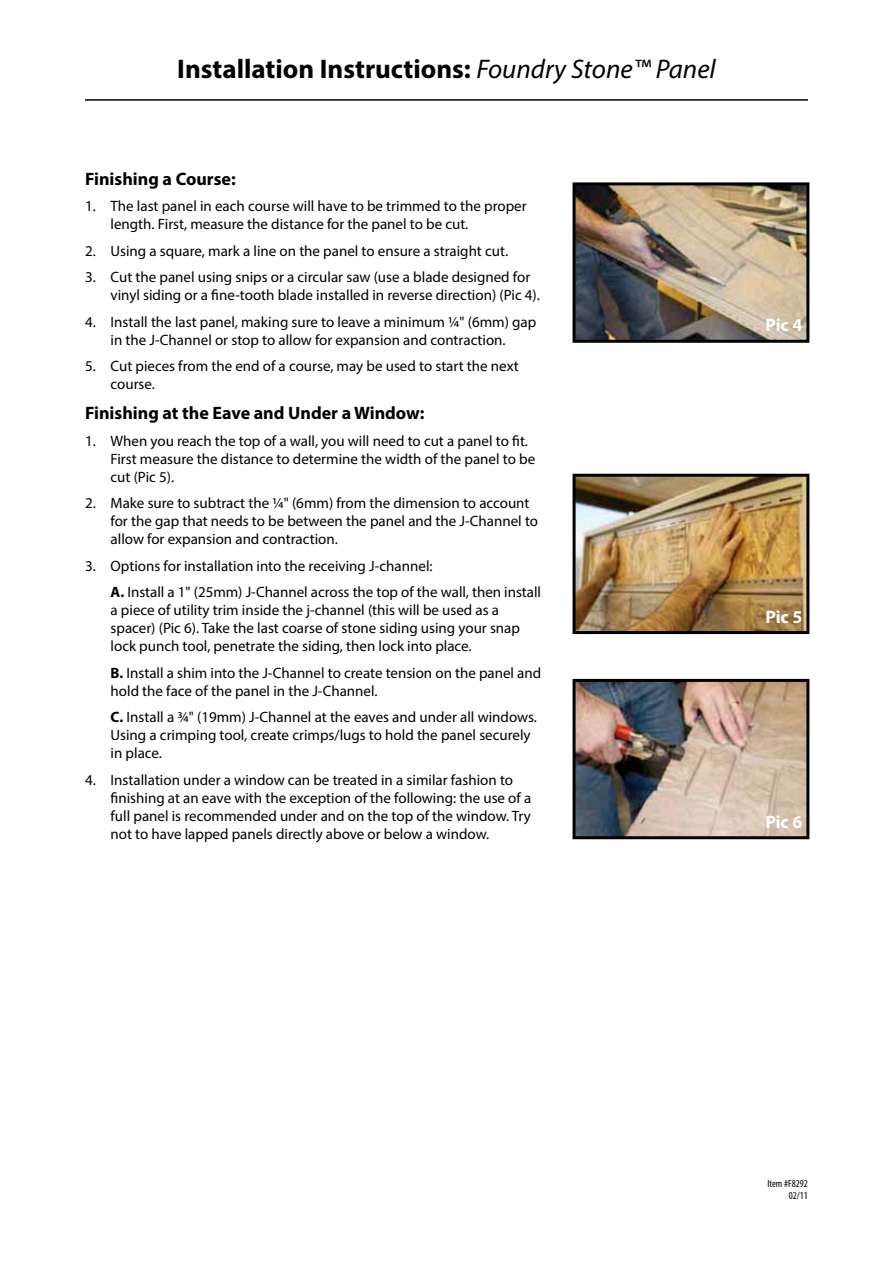
<style>
.page{position:relative;width:893px;height:1263px;background:#fff}
.page>*{position:absolute;margin:0;border:0;box-sizing:border-box;transform-origin:0 0}
.t1{font:700 27px "Myriad Pro";color:#000}
.t2{font:700 18px "Myriad Pro";color:#000}
.t3{font:700 18px "Myriad Pro";letter-spacing:-.005em;color:#fff}
.t4{font:15px/18px "Myriad Pro";color:#000}
.t5{font:condensed 10.5px/12.6px "Myriad Pro";color:#000;text-align:right}
.s1{font-weight:400;font-style:italic}
.s2{font-weight:700}
</style>
<div class="page">
<hr style="left:85px;top:99px;width:723px;height:2px;background:#000">
<img style="left:577px;top:186px;width:228px;height:153px">
<div style="left:573px;top:182px;width:236px;height:161px;border:3px solid #000"></div>
<img style="left:577px;top:683px;width:228px;height:152px">
<div style="left:573px;top:679px;width:236px;height:160px;border:3px solid #000"></div>
<img style="left:577px;top:478px;width:228px;height:152px">
<div style="left:573px;top:474px;width:236px;height:160px;border:3px solid #000"></div>
<h1 class="t1" style="left:177px;top:51px;width:540px">Installation Instructions: <span class="s1">Foundry Stone™ Panel</span></h1>
<p class="t2" style="left:85px;top:167px;width:152px">Finishing a Course:</p>
<p class="t4" style="left:111px;top:197px;width:418px;text-indent:-26px">1. The last panel in each course will have to be trimmed to the proper length. First, measure the distance for the panel to be cut.</p>
<p class="t4" style="left:85px;top:241px;width:425px">2. Using a square, mark a line on the panel to ensure a straight cut.</p>
<p class="t4" style="left:111px;top:268px;width:431px;text-indent:-26px">3. Cut the panel using snips or a circular saw (use a blade designed for vinyl siding or a fine-tooth blade installed in reverse direction) (Pic 4).</p>
<p class="t4" style="left:85px;top:312px;width:453px;text-align:center">4. Install the last panel, making sure to leave a minimum ¼" (6mm) gap in the J-Channel or stop to allow for expansion and contraction.</p>
<p class="t4" style="left:111px;top:357px;width:410px;text-indent:-26px">5. Cut pieces from the end of a course, may be used to start the next course.</p>
<p class="t2" style="left:85px;top:401px;width:341px">Finishing at the Eave and Under a Window:</p>
<p class="t4" style="left:111px;top:432px;width:426px;text-indent:-26px">1. When you reach the top of a wall, you will need to cut a panel to fit.<br>First measure the distance to determine the width of the panel to be cut (Pic 5).</p>
<p class="t4" style="left:111px;top:494px;width:429px;text-indent:-26px">2. Make sure to subtract the ¼" (6mm) from the dimension to account for the gap that needs to be between the panel and the J-Channel to allow for expansion and contraction.</p>
<p class="t4" style="left:111px;top:552px;width:432px;line-height:26.5px;text-indent:-26px">3. Options for installation into the receiving J-channel:<br><span class="s2">A.</span> Install a 1" (25mm) J-Channel across the top of the wall, then install</p>
<p class="t4" style="left:111px;top:601px;width:411px">a piece of utility trim inside the j-channel (this will be used as a spacer) (Pic 6). Take the last coarse of stone siding using your snap lock punch tool, penetrate the siding, then lock into place.</p>
<p class="t4" style="left:111px;top:664px;width:432px"><span class="s2">B.</span> Install a shim into the J-Channel to create tension on the panel and hold the face of the panel in the J-Channel.</p>
<p class="t4" style="left:111px;top:708px;width:428px"><span class="s2">C.</span> Install a ¾" (19mm) J-Channel at the eaves and under all windows.<br>Using a crimping tool, create crimps/lugs to hold the panel securely in place.</p>
<p class="t4" style="left:111px;top:771px;width:422px;text-indent:-26px">4. Installation under a window can be treated in a similar fashion to finishing at an eave with the exception of the following: the use of a full panel is recommended under and on the top of the window. Try not to have lapped panels directly above or below a window.</p>
<p class="t3" style="left:765px;top:314px;width:38px">Pic 4</p>
<p class="t3" style="left:765px;top:605px;width:38px">Pic 5</p>
<p class="t3" style="left:765px;top:810px;width:38px">Pic 6</p>
<p class="t5" style="left:767px;top:1177px;width:42px">Item #F8292<br>02/11</p>
</div>
